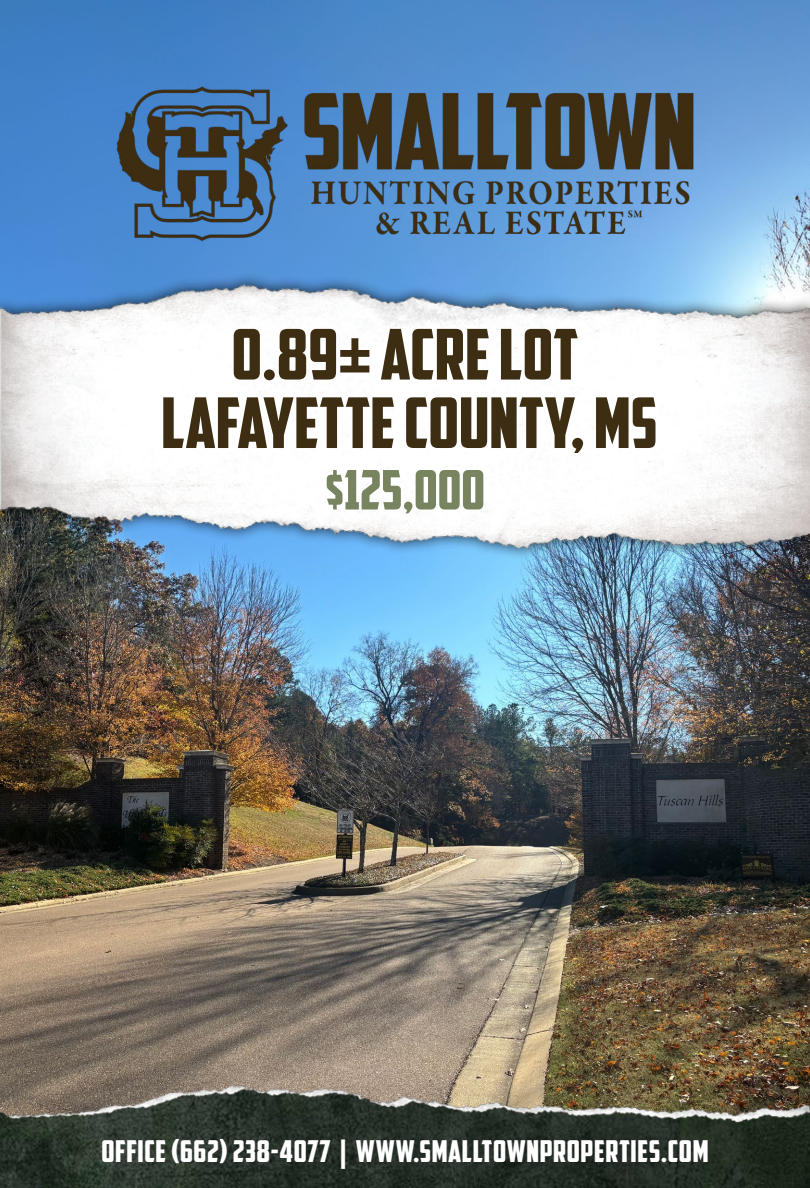
<style>
.page{position:relative;width:810px;height:1188px;background:#fff}
.page>*{position:absolute;margin:0;border:0;box-sizing:border-box;transform-origin:0 0}
.t1{font:69.8px/68.4px "American Captain";color:#3d2d12;text-align:center}
.t2{font:54.4px "American Captain";color:#77845f}
.t3{font:30px "American Captain";letter-spacing:.02em;color:#fff}
</style>
<div class="page">
<img style="left:0;top:0;width:810px;height:1052px">
<img style="left:0;top:209px;width:810px;height:372px">
<img style="left:0;top:1052px;width:810px;height:136px">
<img style="left:111px;top:80px;width:588px;height:166px">
<h1 class="t1" style="left:161px;top:320px;width:498px">0.89± ACRE LOT<br>LAFAYETTE COUNTY, MS</h1>
<h2 class="t2" style="left:325px;top:457px;width:161px">$125,000</h2>
<p class="t3" style="left:101px;top:1133px;width:609px">OFFICE (662) 238-4077 | WWW.SMALLTOWNPROPERTIES.COM</p>
</div>
